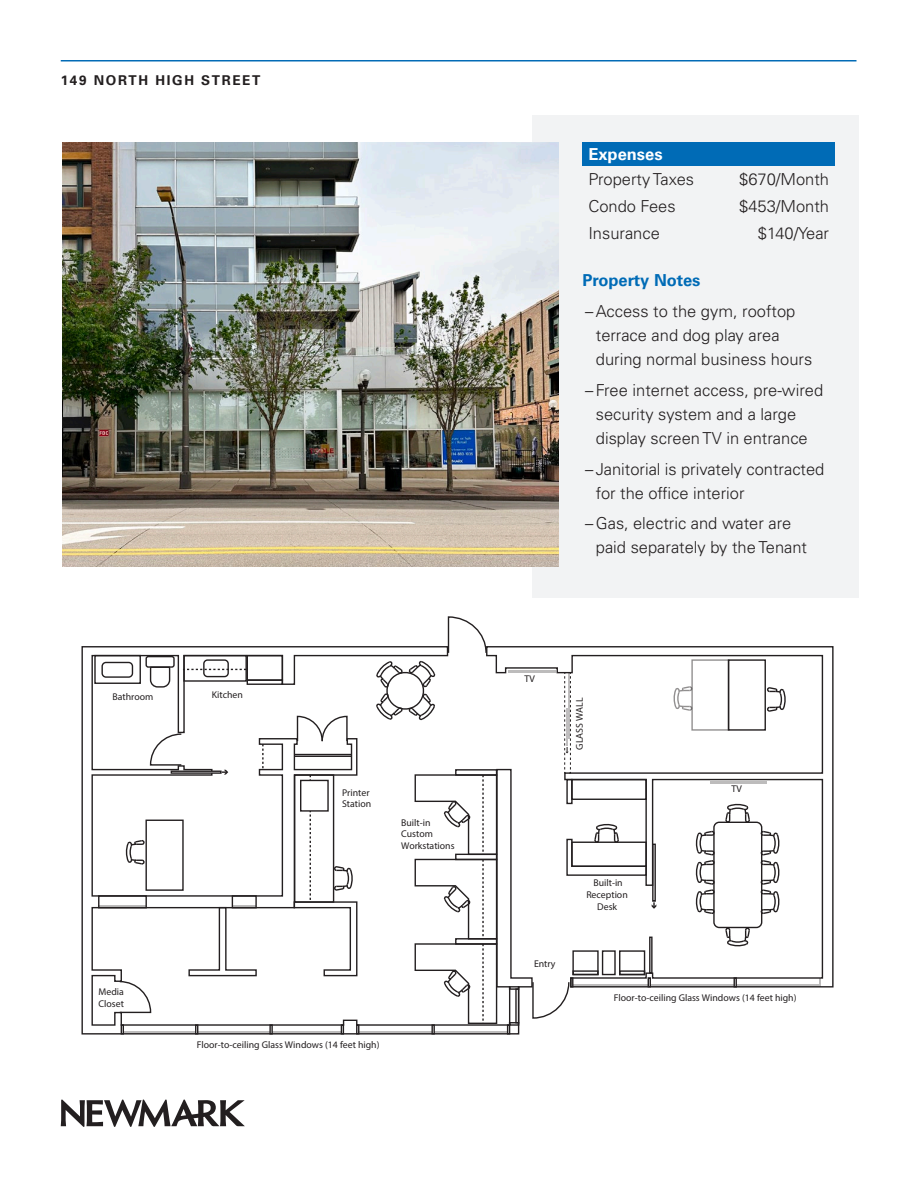
<style>
.page{position:relative;width:918px;height:1188px;background:#fff}
.page>*{position:absolute;margin:0;border:0;box-sizing:border-box;transform-origin:0 0}
.Text_9_15{font:300 16.5px/24px "Univers LT Pro 45";color:#231f20}
.Head_9_15_Univ_Bold{font:700 16.5px "Univers LT Pro 65";color:#006bb6}
.Text_8_11{font:700 16.5px "Univers LT Pro 65";color:#fff}
.t1{font:700 13.5px "Univers LT Pro 65";letter-spacing:.125em;color:#231f20}
.t2{font:9.75px/11.7px "Helvetica";color:#231f20}
</style>
<div class="page">
<svg style="left:61px;top:1100px;width:184px;height:27px"></svg>
<hr style="left:61px;top:60px;width:795px;height:2px;background:#026bb6">
<div style="left:532px;top:115px;width:327px;height:483px;background:#f2f3f4"></div>
<div style="left:582px;top:142px;width:253px;height:24px;background:#006bb6"></div>
<img style="left:62px;top:142px;width:496px;height:425px">
<svg style="left:447px;top:616px;width:39px;height:29px"></svg>
<svg style="left:533px;top:988px;width:36px;height:31px"></svg>
<svg style="left:81px;top:645px;width:452px;height:390px"></svg>
<svg style="left:485px;top:645px;width:349px;height:343px"></svg>
<hr style="left:123px;top:1031px;width:73px;height:3px;background:#231f20">
<hr style="left:198px;top:1031px;width:72px;height:3px;background:#231f20">
<hr style="left:359px;top:1031px;width:73px;height:3px;background:#231f20">
<hr style="left:272px;top:1031px;width:69px;height:3px;background:#231f20">
<hr style="left:434px;top:1031px;width:74px;height:3px;background:#231f20">
<hr style="left:650px;top:984px;width:84px;height:3px;background:#231f20">
<hr style="left:573px;top:984px;width:75px;height:3px;background:#231f20">
<svg style="left:819px;top:978px;width:2px;height:9px"></svg>
<hr style="left:736px;top:984px;width:83px;height:3px;background:#231f20">
<div style="left:515px;top:988px;width:4px;height:35px;border:1px solid #231f20"></div>
<div style="left:171px;top:771px;width:51px;height:3px;border:1px solid #231f20"></div>
<p class="t1" style="left:61px;top:71px;width:201px">149 NORTH HIGH STREET</p>
<p class="t2" style="left:112px;top:690px;width:42px">Bathroom</p>
<p class="t2" style="left:212px;top:689px;width:33px">Kitchen</p>
<p class="t2" style="left:342px;top:786px;width:31px">Printer<br>Station</p>
<p class="t2" style="left:401px;top:816px;width:55px">Built-in<br>Custom<br>Workstations</p>
<p class="t2" style="left:99px;top:986px;width:27px">Media<br>Closet</p>
<p class="t2" style="left:197px;top:1038px;width:184px">Floor-to-ceiling Glass Windows (14 feet high)</p>
<p class="Text_8_11" style="left:588px;top:142px;width:76px">Expenses</p>
<p class="Text_9_15" style="left:588px;top:167px;width:107px">Property Taxes</p>
<p class="Text_9_15" style="left:739px;top:167px;width:91px">$670/Month</p>
<p class="Text_9_15" style="left:588px;top:194px;width:89px">Condo Fees</p>
<p class="Text_9_15" style="left:739px;top:194px;width:91px">$453/Month</p>
<p class="Text_9_15" style="left:588px;top:221px;width:73px">Insurance</p>
<p class="Text_9_15" style="left:758px;top:221px;width:73px">$140/Year</p>
<p class="Head_9_15_Univ_Bold" style="left:582px;top:269px;width:120px">Property Notes</p>
<p class="Text_9_15" style="left:596px;top:299px;width:218px;text-indent:-11px">–Access to the gym, rooftop terrace and dog play area during normal business hours</p>
<p class="Text_9_15" style="left:596px;top:378px;width:229px;text-indent:-11px">– Free internet access, pre-wired security system and a large display screen TV in entrance</p>
<p class="Text_9_15" style="left:596px;top:456px;width:230px;text-indent:-11px">– Janitorial is privately contracted for the office interior</p>
<p class="Text_9_15" style="left:596px;top:511px;width:213px;text-indent:-11px">– Gas, electric and water are paid separately by the Tenant</p>
<p class="t2" style="left:525px;top:673px;width:12px">TV</p>
<p class="t2" style="left:574px;top:750px;width:53px;rotate:-90deg">GLASS WALL</p>
<p class="t2" style="left:732px;top:783px;width:12px">TV</p>
<p class="t2" style="left:534px;top:958px;width:23px">Entry</p>
<p class="t2" style="left:586px;top:877px;width:43px;text-align:center">Built-in<br>Reception<br>Desk</p>
<p class="t2" style="left:614px;top:992px;width:184px">Floor-to-ceiling Glass Windows (14 feet high)</p>
</div>
